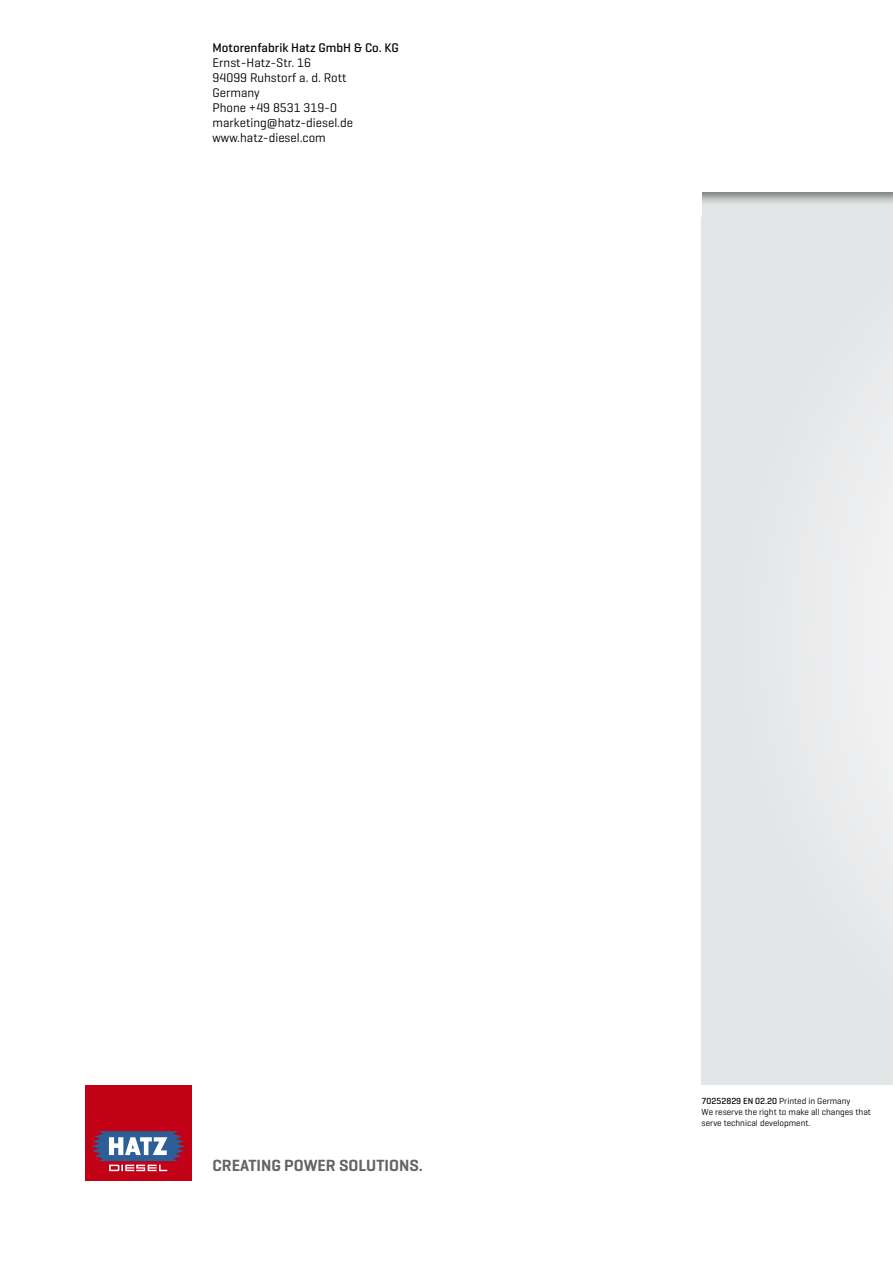
<style>
.page{position:relative;width:893px;height:1263px;background:#fff}
.page>*{position:absolute;margin:0;border:0;box-sizing:border-box;transform-origin:0 0}
.t1{font:600 16.5px "Geogrotesque";color:#636362}
.t2{font:12.75px/15px "Geogrotesque";color:#000}
.t3{font:500 12.75px "Geogrotesque";color:#000}
.t4{font:9px/10.8px "Geogrotesque";color:#000}
.s1{font-weight:500}
</style>
<div class="page">
<div style="left:702px;top:192px;width:191px;height:892px;background:#e4e5e6"></div>
<div style="left:679px;top:0;width:214px;height:205px;background:#000;opacity:.5"></div>
<div style="left:689px;top:0;width:204px;height:192px;background:#fff"></div>
<div style="left:651px;top:0;width:51px;height:216px;background:#fff"></div>
<div style="left:83px;top:1084px;width:110px;height:98px;background:linear-gradient(to bottom,#c20016,#c20016)"></div>
<div style="left:85px;top:1085px;width:106px;height:96px;background:#c20016"></div>
<svg style="left:91px;top:1131px;width:94px;height:40px"></svg>
<p class="t3" style="left:213px;top:40px;width:188px">Motorenfabrik Hatz GmbH &amp; Co. KG</p>
<p class="t2" style="left:213px;top:55px;width:142px">Ernst-Hatz-Str. 16<br>94099 Ruhstorf a. d. Rott<br>Germany<br>Phone +49 8531 319-0 marketing@hatz-diesel.de www.hatz-diesel.com</p>
<p class="t1" style="left:213px;top:1155px;width:212px">CREATING POWER SOLUTIONS.</p>
<p class="t4" style="left:702px;top:1095px;width:171px"><span class="s1">70252829 EN 02.20</span> Printed in Germany<br>We reserve the right to make all changes that serve technical development.</p>
</div>
